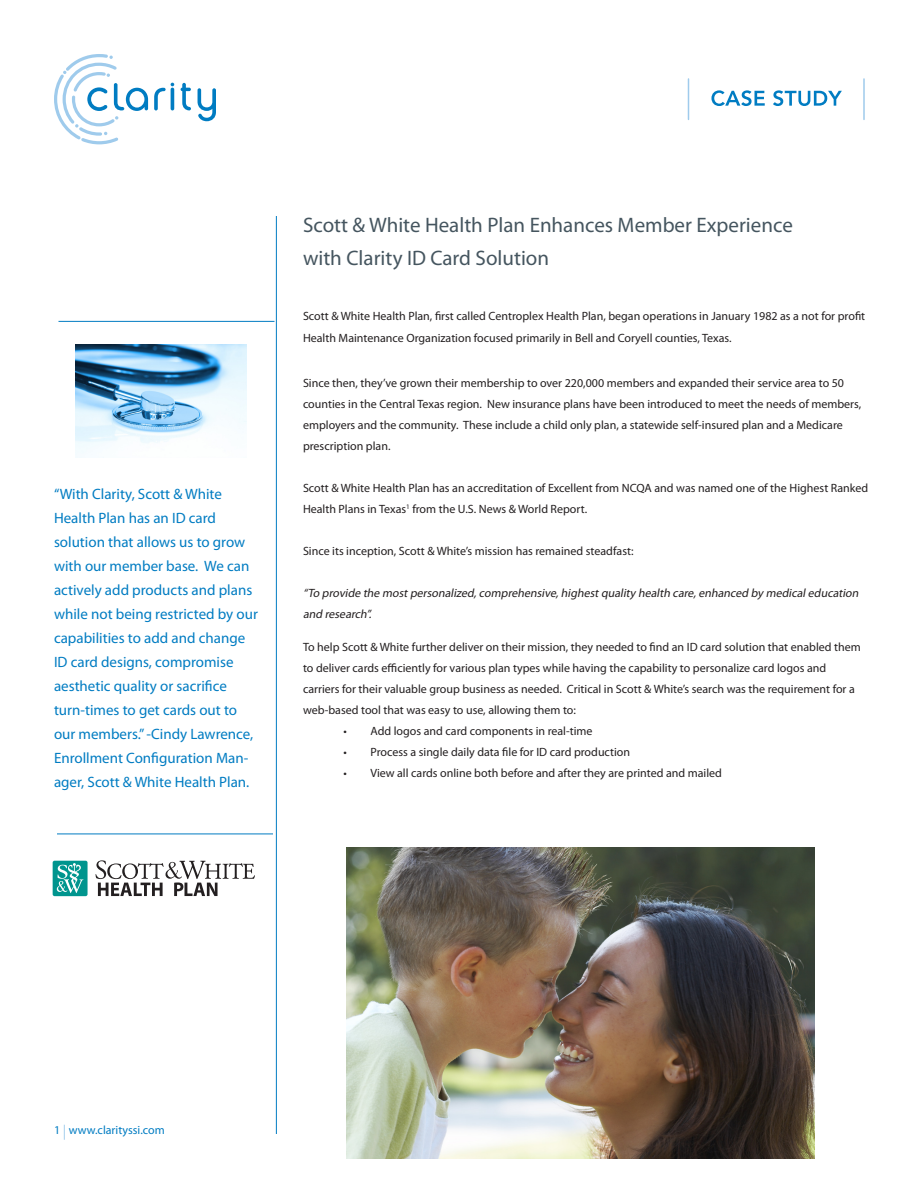
<style>
.page{position:relative;width:918px;height:1188px;background:#fff}
.page>*{position:absolute;margin:0;border:0;box-sizing:border-box;transform-origin:0 0}
.Headline{font:21px "Myriad Pro";color:#45555f}
.SideBar_Copy{font:15px/24px "Myriad Pro";color:#007cc2}
.BodyCopy{font:12px "Myriad Pro";color:#231f20}
.BodyCopy-2{font:italic 12px/21px "Myriad Pro";color:#231f20}
.t1{font:12px "Myriad Pro";color:#007cc2}
.s1{font-size:15px;color:#9fcbec}
</style>
<div class="page">
<svg style="left:711px;top:90px;width:54px;height:16px"></svg>
<svg style="left:773px;top:90px;width:69px;height:16px"></svg>
<hr style="left:688px;top:79px;width:1px;height:40px;background:#9fcbec">
<hr style="left:863px;top:79px;width:2px;height:40px;background:#9fcbec">
<svg style="left:154px;top:83px;width:20px;height:27px"></svg>
<svg style="left:198px;top:88px;width:18px;height:33px"></svg>
<svg style="left:181px;top:83px;width:10px;height:27px"></svg>
<svg style="left:54px;top:54px;width:94px;height:90px"></svg>
<img style="left:346px;top:848px;width:468px;height:311px">
<img style="left:75px;top:344px;width:171px;height:114px">
<hr style="left:276px;top:216px;width:1px;height:918px;background:#007cc2">
<hr style="left:57px;top:834px;width:216px;height:1px;background:#007cc2">
<hr style="left:58px;top:321px;width:216px;height:1px;background:#007cc2">
<svg style="left:96px;top:860px;width:159px;height:36px"></svg>
<div style="left:53px;top:861px;width:35px;height:35px;background:#00958e;border-radius:2px"></div>
<svg style="left:57px;top:863px;width:26px;height:30px"></svg>
<p class="SideBar_Copy" style="left:54px;top:481px;width:205px">“With Clarity, Scott &amp; White<br>Health Plan has an ID card solution that allows us to grow with our member base. We can actively add products and plans while not being restricted by our capabilities to add and change<br>ID card designs, compromise aesthetic quality or sacrifice turn-times to get cards out to our members.” -Cindy Lawrence,<br>Enrollment Configuration Man&shy;ager, Scott &amp; White Health Plan.</p>
<p class="Headline" style="left:303px;top:212px;width:491px">Scott &amp; White Health Plan Enhances Member Experience</p>
<p class="Headline" style="left:303px;top:245px;width:248px">with Clarity ID Card Solution</p>
<p class="BodyCopy" style="left:303px;top:308px;width:564px">Scott &amp; White Health Plan, first called Centroplex Health Plan, began operations in January 1982 as a not for profit</p>
<p class="BodyCopy" style="left:303px;top:331px;width:430px">Health Maintenance Organization focused primarily in Bell and Coryell counties, Texas.</p>
<p class="BodyCopy" style="left:303px;top:376px;width:543px">Since then, they’ve grown their membership to over 220,000 members and expanded their service area to 50</p>
<p class="BodyCopy" style="left:303px;top:397px;width:560px">counties in the Central Texas region. New insurance plans have been introduced to meet the needs of members,</p>
<p class="BodyCopy" style="left:303px;top:418px;width:541px">employers and the community. These include a child only plan, a statewide self-insured plan and a Medicare</p>
<p class="BodyCopy" style="left:303px;top:439px;width:89px">prescription plan.</p>
<p class="BodyCopy" style="left:303px;top:481px;width:567px">Scott &amp; White Health Plan has an accreditation of Excellent from NCQA and was named one of the Highest Ranked</p>
<p class="BodyCopy" style="left:303px;top:502px;width:286px">Health Plans in Texas<sup>1</sup> from the U.S. News &amp; World Report.</p>
<p class="BodyCopy" style="left:303px;top:544px;width:332px">Since its inception, Scott &amp; White’s mission has remained steadfast:</p>
<p class="BodyCopy-2" style="left:303px;top:582px;width:560px">“To provide the mostpersonalized,comprehensive,highestquality health care,enhanced by medicaleducation and research”.</p>
<p class="BodyCopy" style="left:303px;top:640px;width:559px">To help Scott &amp; White further deliver on their mission, they needed to find an ID card solution that enabled them</p>
<p class="BodyCopy" style="left:303px;top:661px;width:525px">to deliver cards efficiently for various plan types while having the capability to personalize card logos and</p>
<p class="BodyCopy" style="left:303px;top:682px;width:553px">carriers for their valuable group business as needed. Critical in Scott &amp; White’s search was the requirement for a</p>
<p class="BodyCopy" style="left:303px;top:703px;width:275px">web-based tool that was easy to use, allowing them to:</p>
<p class="BodyCopy" style="left:344px;top:724px;width:251px">• Add logos and card components in real-time</p>
<p class="BodyCopy" style="left:344px;top:745px;width:288px">• Process a single daily data file for ID card production</p>
<p class="BodyCopy" style="left:344px;top:766px;width:380px">• View all cards online both before and after they are printed and mailed</p>
<p class="t1" style="left:54px;top:1123px;width:112px">1 <span class="s1">|</span> www.clarityssi.com</p>
</div>
